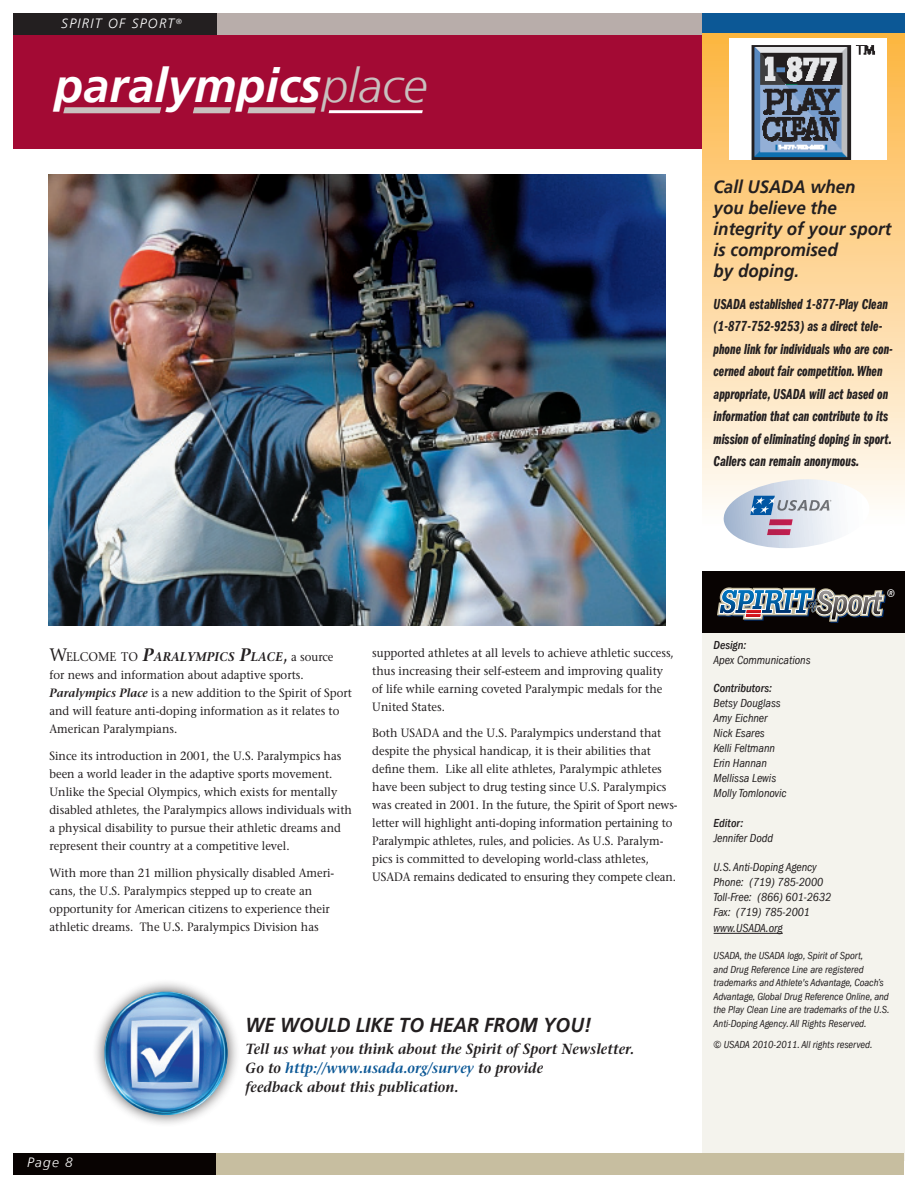
<style>
.page{position:relative;width:918px;height:1188px;background:#fff}
.page>*{position:absolute;margin:0;border:0;box-sizing:border-box;transform-origin:0 0}
.t1{font:italic 700 47.55px "Frutiger LT";color:#fff}
.Body_Copy{font:italic 700 20.1px "Frutiger LT";color:#231f20;scale:.94 1}
.t2{font:italic condensed 18.9px "Franklin Gothic LT";color:#fff}
.t3{font:italic 700 18px/21px "Frutiger LT";color:#231f20;scale:.94 1}
.t4{font:15px/22.5px "Franklin Gothic LT Demi Cmpr Ital";color:#231f20;scale:.94 1}
.Body_Copy-2{font:italic 600 14.7px/18.8px "Stone Serif Std";color:#231f20;scale:.94 1}
.t5{font:italic 300 13.5px "Frutiger LT";letter-spacing:.1em;color:#fff}
.Body_Copy-3{font:italic 600 12.6px "Stone Serif Std";color:#231f20;scale:.94 1}
.Body_Copy-4{font:500 12px/18px "Stone Serif Std";color:#231f20;scale:.94 1}
.t6{font:italic condensed 12px/15px "Franklin Gothic LT";letter-spacing:-.005em;color:#231f20}
.t7{font:italic 500 condensed 12px "Franklin Gothic LT";letter-spacing:-.005em;color:#231f20}
.t8{font:italic condensed 10.5px/13.5px "Franklin Gothic LT";letter-spacing:-.005em;color:#231f20}
.s1{font-weight:300;color:#c9c1bf}
.s2{font-weight:500;font-style:normal;font-size:18px}
.s3{font-weight:500;font-style:normal}
.s4{font-size:18px}
.s5{font-weight:500;font-style:normal;font-size:12px}
.s6{font-weight:600;font-style:italic}
.s7{color:#0c5896}
.s8{font-weight:500}
</style>
<div class="page">
<div style="left:14px;top:34px;width:890px;height:114px;background:#a30a34"></div>
<div style="left:14px;top:14px;width:890px;height:21px;background:#b8adaa"></div>
<div style="left:14px;top:13px;width:203px;height:22px;background:#231f20"></div>
<div style="left:702px;top:633px;width:202px;height:527px;background:#f4f3ed"></div>
<div style="left:702px;top:571px;width:202px;height:62px;background:#080302"></div>
<div style="left:14px;top:1153px;width:890px;height:21px;background:#c7bea0"></div>
<div style="left:14px;top:1153px;width:202px;height:21px;background:#080302"></div>
<div style="left:702px;top:14px;width:202px;height:21px;background:#0c5896"></div>
<div style="left:702px;top:34px;width:202px;height:493px;background:linear-gradient(to bottom,#fdb643,#fefcfa)"></div>
<img style="left:729px;top:39px;width:158px;height:121px">
<svg style="left:63px;top:107px;width:98px;height:6px"></svg>
<svg style="left:193px;top:107px;width:38px;height:6px"></svg>
<svg style="left:247px;top:107px;width:69px;height:6px"></svg>
<svg style="left:329px;top:110px;width:94px;height:3px"></svg>
<img style="left:48px;top:174px;width:617px;height:452px">
<hr style="left:714px;top:933px;width:69px;height:1px;background:#231f20">
<div style="left:91px;top:979px;width:149px;height:148px;background:#231f20;opacity:.75"></div>
<img style="left:104px;top:992px;width:124px;height:123px;border-radius:62px">
<svg style="left:717px;top:588px;width:169px;height:35px"></svg>
<svg style="left:722px;top:479px;width:149px;height:69px"></svg>
<p class="t5" style="left:61px;top:16px;width:122px">SPIRIT OF SPORT<sup>®</sup></p>
<p class="t1" style="left:54px;top:58px;width:375px">paralympics<span class="s1">place</span></p>
<p class="t3" style="left:714px;top:176px;width:191px">Call USADA when<br>you believe the integrity of your sport is compromised<br>by doping.</p>
<p class="t4" style="left:714px;top:293px;width:192px">USADA established 1-877-Play Clean (1-877-752-9253) as a direct tele&shy;phone link for individuals who are con&shy;cerned about fair competition. When appropriate, USADA will act based on information that can contribute to its mission of eliminating doping in sport.<br>Callers can remain anonymous.</p>
<p class="Body_Copy-3" style="left:50px;top:649px;width:304px"><span class="s2">W</span><span class="s3">ELCOME TO</span> <span class="s4">P</span>ARALYMPICS <span class="s4">P</span>LACE<span class="s2">,</span> <span class="s5">a source</span></p>
<p class="Body_Copy-4" style="left:50px;top:666px;width:323px">for news and information about adaptive sports.<br><span class="s6">Paralympics Place</span> is a new addition to the Spirit of Sport and will feature anti-doping information as it relates to American Paralympians.</p>
<p class="Body_Copy-4" style="left:50px;top:747px;width:323px">Since its introduction in 2001, the U.S. Paralympics has been a world leader in the adaptive sports movement.<br>Unlike the Special Olympics, which exists for mentally disabled athletes, the Paralympics allows individuals with a physical disability to pursue their athletic dreams and represent their country at a competitive level.</p>
<p class="Body_Copy-4" style="left:50px;top:863px;width:305px">With more than 21 million physically disabled Ameri&shy;cans, the U.S. Paralympics stepped up to create an opportunity for American citizens to experience their athletic dreams. The U.S. Paralympics Division has</p>
<p class="Body_Copy-4" style="left:372px;top:644px;width:322px">supported athletes at all levels to achieve athletic success, thus increasing their self-esteem and improving quality of life while earning coveted Paralympic medals for the United States.</p>
<p class="Body_Copy-4" style="left:372px;top:724px;width:326px">Both USADA and the U.S. Paralympics understand that despite the physical handicap, it is their abilities that define them. Like all elite athletes, Paralympic athletes have been subject to drug testing since U.S. Paralympics was created in 2001. In the future, the Spirit of Sport news&shy;letter will highlight anti-doping information pertaining to Paralympic athletes, rules, and policies. As U.S. Paralym&shy;pics is committed to developing world-class athletes, USADA remains dedicated to ensuring they compete clean.</p>
<p class="t5" style="left:27px;top:1154px;width:47px">Page 8</p>
<p class="Body_Copy" style="left:245px;top:1013px;width:369px">WE WOULD LIKE TO HEAR FROM YOU!</p>
<p class="Body_Copy-2" style="left:245px;top:1040px;width:415px">Tell us what you think about the Spirit of Sport Newsletter.<br>Go to <span class="s7">http://www.usada.org/survey</span> to provide<br>feedback about this publication.</p>
<p class="t2" style="left:886px;top:586px;width:10px">®</p>
<p class="t6" style="left:714px;top:637px;width:98px"><span class="s8">Design:<br></span>Apex Communications</p>
<p class="t7" style="left:714px;top:681px;width:60px">Contributors:</p>
<p class="t6" style="left:714px;top:696px;width:69px">Betsy Douglass</p>
<p class="t6" style="left:714px;top:711px;width:55px">Amy Eichner</p>
<p class="t6" style="left:714px;top:726px;width:53px">Nick Esares</p>
<p class="t6" style="left:714px;top:741px;width:63px">Kelli Feltmann</p>
<p class="t6" style="left:714px;top:756px;width:55px">Erin Hannan</p>
<p class="t6" style="left:714px;top:771px;width:64px">Mellissa Lewis</p>
<p class="t6" style="left:714px;top:786px;width:75px">Molly Tomlonovic</p>
<p class="t6" style="left:714px;top:816px;width:61px"><span class="s8">Editor:<br></span>Jennifer Dodd</p>
<p class="t6" style="left:714px;top:859px;width:105px">U.S. Anti-Doping Agency</p>
<p class="t6" style="left:714px;top:874px;width:111px">Phone: (719) 785-2000</p>
<p class="t6" style="left:714px;top:889px;width:119px">Toll-Free: (866) 601-2632</p>
<p class="t6" style="left:714px;top:904px;width:98px">Fax: (719) 785-2001</p>
<p class="t6" style="left:714px;top:921px;width:71px">www.USADA.org</p>
<p class="t8" style="left:714px;top:949px;width:178px">USADA, the USADA logo, Spirit of Sport,<br>and Drug Reference Line are registered trademarks and Athlete's Advantage, Coach’s Advantage, Global Drug Reference Online, and the Play Clean Line are trademarks of the U.S.<br>Anti-Doping Agency. All Rights Reserved.</p>
<p class="t8" style="left:714px;top:1038px;width:161px">© USADA 2010-2011. All rights reserved.</p>
</div>
